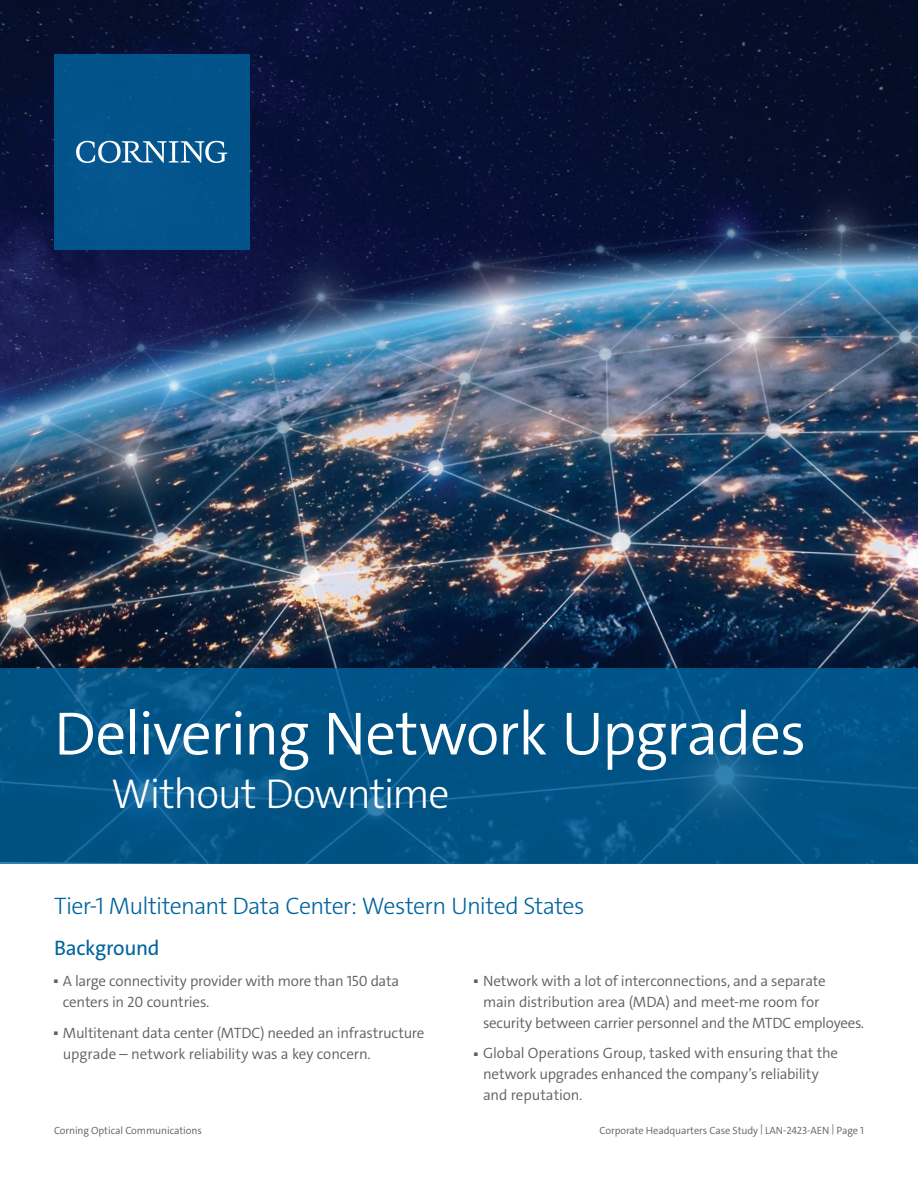
<style>
.page{position:relative;width:918px;height:1188px;background:#fff}
.page>*{position:absolute;margin:0;border:0;box-sizing:border-box;transform-origin:0 0}
.t1{font:300 61.5px "The Sans E4 s";letter-spacing:-.025em;color:#fff}
.t2{font:300 42px "The Sans E4 s";letter-spacing:-.03em;color:#fff}
.t3{font:300 24px "The Sans E4 s";letter-spacing:-.03em;color:#00649e}
.t4{font:21px "The Sans E4 s";letter-spacing:-.015em;color:#00649e}
.t5{font:300 15px/21px "The Sans E4 s";letter-spacing:-.015em;color:#5f5f62}
.t6{font:300 10.5px "The Sans E4 s";letter-spacing:-.01em;color:#5f5f62}
</style>
<div class="page">
<img style="left:0;top:0;width:918px;height:669px">
<div style="left:54px;top:54px;width:196px;height:196px;background:#02538b"></div>
<svg style="left:76px;top:141px;width:151px;height:22px"></svg>
<svg style="left:0;top:669px;width:918px;height:195px;background:#025587"></svg>
<h1 class="t1" style="left:54px;top:694px;width:754px">Delivering Network Upgrades</h1>
<h2 class="t2" style="left:111px;top:767px;width:340px">Without Downtime</h2>
<h3 class="t3" style="left:54px;top:891px;width:532px">Tier-1 Multitenant Data Center: Western United States</h3>
<h3 class="t4" style="left:54px;top:935px;width:107px">Background</h3>
<p class="t5" style="left:63px;top:970px;width:338px;text-indent:-9px"><sup>■</sup> A large connectivity provider with more than 150 data centers in 20 countries.</p>
<p class="t5" style="left:63px;top:1022px;width:363px;text-indent:-9px"><sup>■</sup> Multitenant data center (MTDC) needed an infrastructure upgrade – network reliability was a key concern.</p>
<p class="t6" style="left:54px;top:1124px;width:149px">Corning Optical Communications</p>
<p class="t5" style="left:483px;top:970px;width:382px;text-indent:-9px"><sup>■</sup> Network with a lot of interconnections, and a separate<br>main distribution area (MDA) and meet-me room for security between carrier personnel and the MTDC employees.</p>
<p class="t5" style="left:483px;top:1043px;width:356px;text-indent:-9px"><sup>■</sup> Global Operations Group, tasked with ensuring that the network upgrades enhanced the company’s reliability and reputation.</p>
<p class="t6" style="left:600px;top:1124px;width:266px">Corporate Headquarters Case Study | LAN-2423-AEN | Page 1</p>
</div>
